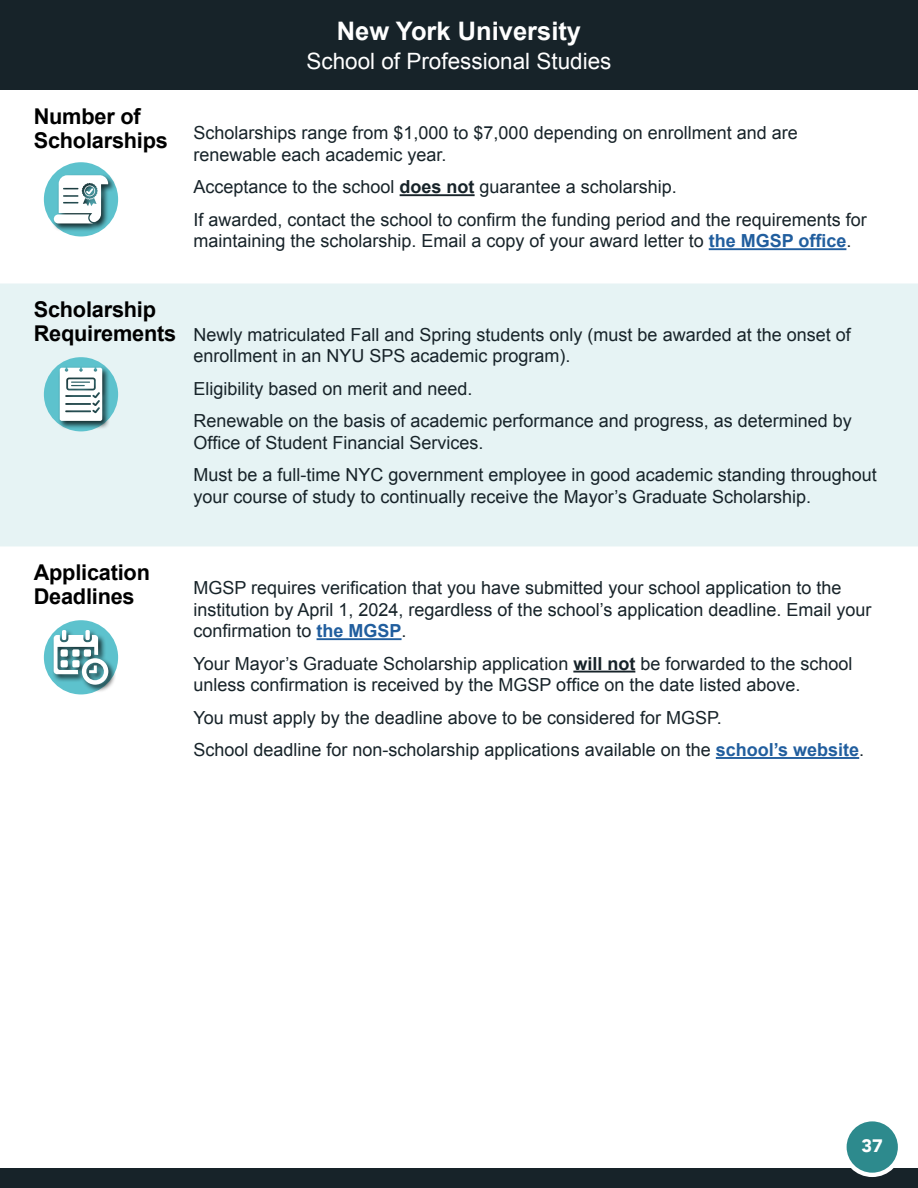
<style>
.page{position:relative;width:918px;height:1188px;background:#fff}
.page>*{position:absolute;margin:0;border:0;box-sizing:border-box;transform-origin:0 0}
.School_H1{font:700 25.5px "Arial";color:#fff}
.Division{font:22.5px "Arial";color:#fff}
.Body_Title_1_H2{font:700 21.75px/24px "Arial";letter-spacing:-.01em;color:#000}
.table_body{font:18px/21.6px "Arial";color:#172329}
.t1{font:900 18px "Avenir";color:#fff}
.s1{font-weight:700}
.s2{font-weight:700;color:#215e9e}
</style>
<div class="page">
<div style="left:0;top:1169px;width:918px;height:19px;background:#172329"></div>
<div style="left:0;top:0;width:918px;height:90px;background:#172329"></div>
<div style="left:0;top:284px;width:918px;height:262px;background:#e6f3f4"></div>
<hr style="left:400px;top:194px;width:75px;height:2px;background:#172329">
<hr style="left:709px;top:248px;width:137px;height:2px;background:#215e9e">
<hr style="left:317px;top:638px;width:85px;height:2px;background:#215e9e">
<hr style="left:573px;top:671px;width:62px;height:2px;background:#172329">
<hr style="left:716px;top:757px;width:143px;height:2px;background:#215e9e">
<div style="left:44px;top:162px;width:74px;height:74px;background:#5dc2cd;border-radius:50%"></div>
<div style="left:52px;top:173px;width:64px;height:59px;background:#000;opacity:.75"></div>
<svg style="left:54px;top:175px;width:54px;height:48px;background:#bed5d7"></svg>
<div style="left:44px;top:357px;width:74px;height:74px;background:#5dc2cd;border-radius:50%"></div>
<div style="left:58px;top:366px;width:53px;height:63px;background:#000;opacity:.75"></div>
<svg style="left:60px;top:368px;width:42px;height:53px;background:#d8e0e0"></svg>
<div style="left:44px;top:620px;width:74px;height:74px;background:#5dc2cd;border-radius:50%"></div>
<div style="left:52px;top:628px;width:64px;height:65px;background:#000;opacity:.75"></div>
<svg style="left:54px;top:630px;width:54px;height:55px"></svg>
<div style="left:61px;top:649px;width:7px;height:8px;background:#fff;border-radius:2px"></div>
<div style="left:72px;top:649px;width:8px;height:8px;background:#fff;border-radius:2px"></div>
<div style="left:61px;top:660px;width:7px;height:7px;background:#fff;border-radius:2px"></div>
<div style="left:72px;top:660px;width:8px;height:7px;background:#fff;border-radius:2px"></div>
<div style="left:84px;top:649px;width:7px;height:8px;background:#fff;border-radius:2px"></div>
<div style="left:842px;top:1117px;width:60px;height:60px;background:#fff;border-radius:50%"></div>
<div style="left:847px;top:1121px;width:51px;height:52px;background:#2d8a8d;border-radius:50%"></div>
<h2 class="Body_Title_1_H2" style="left:34px;top:105px;width:136px">Number of<br>Scholarships</h2>
<h1 class="School_H1" style="left:337px;top:14px;width:246px">New York University</h1>
<p class="Division" style="left:306px;top:46px;width:307px">School of Professional Studies</p>
<p class="table_body" style="left:194px;top:122px;width:606px">Scholarships range from $1,000 to $7,000 depending on enrollment and are renewable each academic year.</p>
<p class="table_body" style="left:194px;top:176px;width:485px">Acceptance to the school <span class="s1">does not</span> guarantee a scholarship.</p>
<p class="table_body" style="left:194px;top:209px;width:675px">If awarded, contact the school to confirm the funding period and the requirements for maintaining the scholarship. Email a copy of your award letter to <span class="s2">the MGSP office</span>.</p>
<h2 class="Body_Title_1_H2" style="left:34px;top:298px;width:144px">Scholarship<br>Requirements</h2>
<p class="table_body" style="left:194px;top:324px;width:659px">Newly matriculated Fall and Spring students only (must be awarded at the onset of enrollment in an NYU SPS academic program).</p>
<p class="table_body" style="left:194px;top:378px;width:281px">Eligibility based on merit and need.</p>
<p class="table_body" style="left:194px;top:410px;width:660px">Renewable on the basis of academic performance and progress, as determined by<br>Office of Student Financial Services.</p>
<p class="table_body" style="left:194px;top:464px;width:685px">Must be a full-time NYC government employee in good academic standing throughout your course of study to continually receive the Mayor’s Graduate Scholarship.</p>
<h2 class="Body_Title_1_H2" style="left:34px;top:561px;width:118px">Application<br>Deadlines</h2>
<p class="table_body" style="left:194px;top:577px;width:680px">MGSP requires verification that you have submitted your school application to the institution by April 1, 2024, regardless of the school’s application deadline. Email your confirmation to <span class="s2">the MGSP</span>.</p>
<p class="table_body" style="left:194px;top:653px;width:660px">Your Mayor’s Graduate Scholarship application <span class="s1">will not</span> be forwarded to the school unless confirmation is received by the MGSP office on the date listed above.</p>
<p class="table_body" style="left:194px;top:707px;width:530px">You must apply by the deadline above to be considered for MGSP.</p>
<p class="table_body" style="left:194px;top:739px;width:672px">School deadline for non-scholarship applications available on the <span class="s2">school’s website</span>.</p>
<p class="t1" style="left:862px;top:1130px;width:23px">37</p>
</div>
